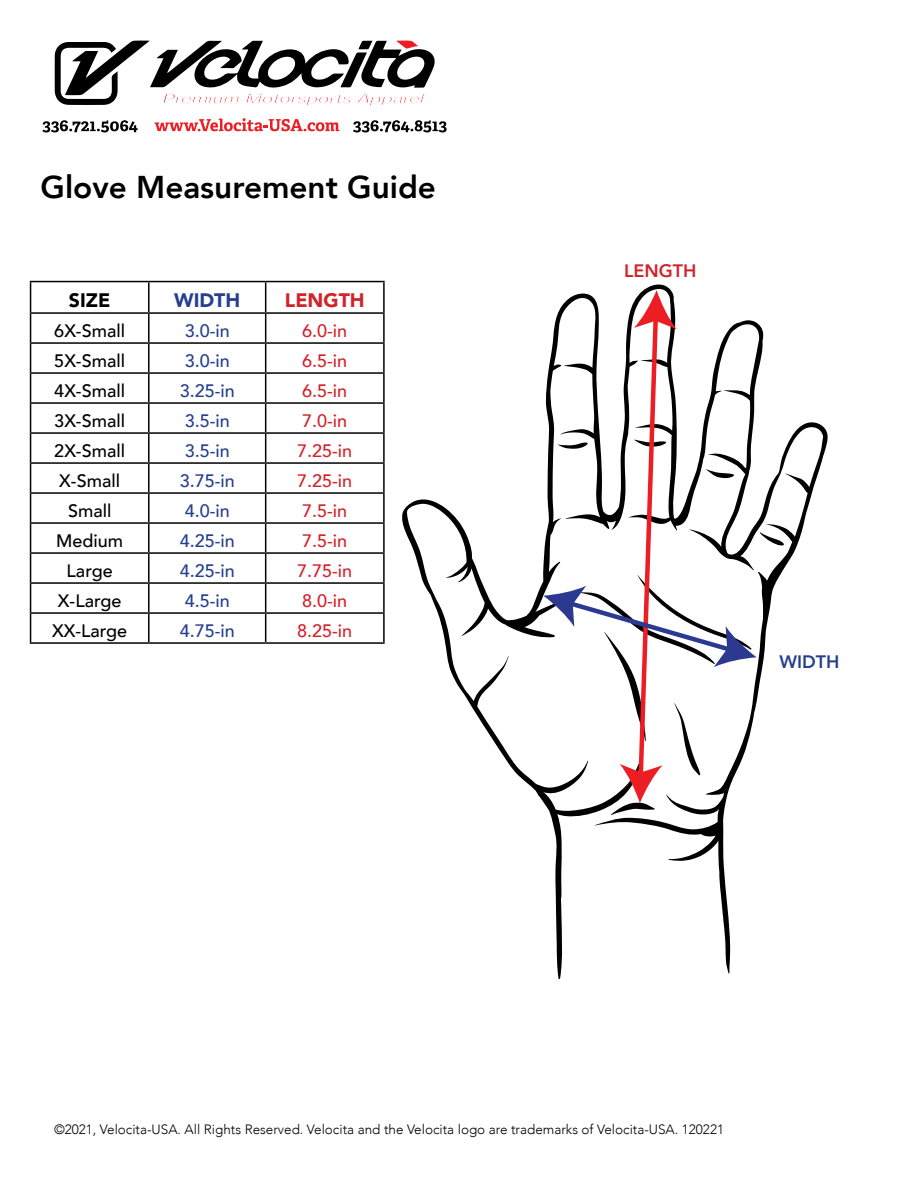
<style>
.page{position:relative;width:918px;height:1188px;background:#fff}
.page>*{position:absolute;margin:0;border:0;box-sizing:border-box;transform-origin:0 0}
.t1{font:800 31.5px "Avenir";color:#000}
.t2{font:900 19.5px "Avenir";color:#d2232a}
.t3{font:900 19.5px "Avenir";color:#25408f}
.t4{font:900 19.5px "Avenir";color:#000}
.t5{font:500 18px "Avenir";color:#000}
.t6{font:500 18px "Avenir";color:#25408f}
.t7{font:500 18px "Avenir";color:#d2232a}
.t8{font:800 18px "Avenir";color:#d2232a}
.t9{font:800 18px "Avenir";color:#25408f}
.t10{font:300 13.5px "Avenir";color:#000}
</style>
<div class="page">
<svg style="left:402px;top:284px;width:426px;height:695px"></svg>
<svg style="left:543px;top:290px;width:241px;height:525px"></svg>
<svg style="left:55px;top:40px;width:380px;height:66px"></svg>
<svg style="left:42px;top:120px;width:96px;height:12px"></svg>
<svg style="left:155px;top:118px;width:184px;height:13px"></svg>
<svg style="left:353px;top:120px;width:94px;height:12px"></svg>
<hr style="left:30px;top:281px;width:119px;height:1px;background:#000">
<hr style="left:30px;top:282px;width:1px;height:30px;background:#000">
<hr style="left:149px;top:281px;width:117px;height:1px;background:#000">
<hr style="left:148px;top:282px;width:2px;height:30px;background:#000">
<hr style="left:266px;top:281px;width:119px;height:1px;background:#000">
<hr style="left:265px;top:282px;width:1px;height:30px;background:#000">
<hr style="left:383px;top:282px;width:2px;height:30px;background:#000">
<hr style="left:30px;top:312px;width:119px;height:2px;background:#000">
<hr style="left:149px;top:312px;width:117px;height:2px;background:#000">
<hr style="left:148px;top:314px;width:2px;height:28px;background:#000">
<hr style="left:266px;top:312px;width:119px;height:2px;background:#000">
<hr style="left:383px;top:314px;width:2px;height:28px;background:#000">
<hr style="left:30px;top:342px;width:119px;height:2px;background:#000">
<hr style="left:149px;top:342px;width:117px;height:2px;background:#000">
<hr style="left:148px;top:344px;width:2px;height:28px;background:#000">
<hr style="left:266px;top:342px;width:119px;height:2px;background:#000">
<hr style="left:383px;top:344px;width:2px;height:28px;background:#000">
<hr style="left:30px;top:372px;width:119px;height:2px;background:#000">
<hr style="left:149px;top:372px;width:117px;height:2px;background:#000">
<hr style="left:148px;top:374px;width:2px;height:28px;background:#000">
<hr style="left:266px;top:372px;width:119px;height:2px;background:#000">
<hr style="left:383px;top:374px;width:2px;height:28px;background:#000">
<hr style="left:30px;top:402px;width:119px;height:2px;background:#000">
<hr style="left:149px;top:402px;width:117px;height:2px;background:#000">
<hr style="left:148px;top:404px;width:2px;height:28px;background:#000">
<hr style="left:266px;top:402px;width:119px;height:2px;background:#000">
<hr style="left:383px;top:404px;width:2px;height:28px;background:#000">
<hr style="left:30px;top:432px;width:119px;height:2px;background:#000">
<hr style="left:149px;top:432px;width:117px;height:2px;background:#000">
<hr style="left:148px;top:434px;width:2px;height:28px;background:#000">
<hr style="left:266px;top:432px;width:119px;height:2px;background:#000">
<hr style="left:383px;top:434px;width:2px;height:28px;background:#000">
<hr style="left:30px;top:462px;width:119px;height:2px;background:#000">
<hr style="left:149px;top:462px;width:117px;height:2px;background:#000">
<hr style="left:148px;top:464px;width:2px;height:28px;background:#000">
<hr style="left:266px;top:462px;width:119px;height:2px;background:#000">
<hr style="left:383px;top:464px;width:2px;height:28px;background:#000">
<hr style="left:30px;top:492px;width:119px;height:2px;background:#000">
<hr style="left:149px;top:492px;width:117px;height:2px;background:#000">
<hr style="left:148px;top:494px;width:2px;height:28px;background:#000">
<hr style="left:266px;top:492px;width:119px;height:2px;background:#000">
<hr style="left:383px;top:494px;width:2px;height:28px;background:#000">
<hr style="left:30px;top:522px;width:119px;height:2px;background:#000">
<hr style="left:149px;top:522px;width:117px;height:2px;background:#000">
<hr style="left:148px;top:524px;width:2px;height:28px;background:#000">
<hr style="left:266px;top:522px;width:119px;height:2px;background:#000">
<hr style="left:383px;top:524px;width:2px;height:28px;background:#000">
<hr style="left:30px;top:552px;width:119px;height:2px;background:#000">
<hr style="left:149px;top:552px;width:117px;height:2px;background:#000">
<hr style="left:148px;top:554px;width:2px;height:28px;background:#000">
<hr style="left:266px;top:552px;width:119px;height:2px;background:#000">
<hr style="left:383px;top:554px;width:2px;height:28px;background:#000">
<hr style="left:30px;top:582px;width:119px;height:2px;background:#000">
<hr style="left:149px;top:582px;width:117px;height:2px;background:#000">
<hr style="left:148px;top:584px;width:2px;height:28px;background:#000">
<hr style="left:266px;top:582px;width:119px;height:2px;background:#000">
<hr style="left:383px;top:584px;width:2px;height:28px;background:#000">
<hr style="left:30px;top:612px;width:119px;height:2px;background:#000">
<svg style="left:30px;top:314px;width:1px;height:328px"></svg>
<hr style="left:149px;top:612px;width:117px;height:2px;background:#000">
<hr style="left:148px;top:614px;width:2px;height:28px;background:#000">
<hr style="left:266px;top:612px;width:119px;height:2px;background:#000">
<svg style="left:265px;top:314px;width:1px;height:328px"></svg>
<hr style="left:383px;top:614px;width:2px;height:28px;background:#000">
<hr style="left:30px;top:642px;width:119px;height:2px;background:#000">
<hr style="left:149px;top:642px;width:117px;height:2px;background:#000">
<hr style="left:266px;top:642px;width:119px;height:2px;background:#000">
<h1 class="t1" style="left:40px;top:162px;width:397px">Glove Measurement Guide</h1>
<h2 class="t4" style="left:69px;top:284px;width:43px">SIZE</h2>
<h2 class="t3" style="left:174px;top:284px;width:68px">WIDTH</h2>
<h2 class="t2" style="left:285px;top:284px;width:81px">LENGTH</h2>
<h3 class="t5" style="left:54px;top:315px;width:72px">6X-Small</h3>
<h3 class="t6" style="left:185px;top:315px;width:47px">3.0-in</h3>
<h3 class="t7" style="left:302px;top:315px;width:47px">6.0-in</h3>
<h3 class="t5" style="left:54px;top:345px;width:72px">5X-Small</h3>
<h3 class="t6" style="left:185px;top:345px;width:47px">3.0-in</h3>
<h3 class="t7" style="left:302px;top:345px;width:47px">6.5-in</h3>
<h3 class="t5" style="left:54px;top:375px;width:72px">4X-Small</h3>
<h3 class="t6" style="left:180px;top:375px;width:57px">3.25-in</h3>
<h3 class="t7" style="left:302px;top:375px;width:47px">6.5-in</h3>
<h3 class="t5" style="left:54px;top:405px;width:72px">3X-Small</h3>
<h3 class="t6" style="left:185px;top:405px;width:47px">3.5-in</h3>
<h3 class="t7" style="left:302px;top:405px;width:47px">7.0-in</h3>
<h3 class="t5" style="left:54px;top:435px;width:72px">2X-Small</h3>
<h3 class="t6" style="left:185px;top:435px;width:47px">3.5-in</h3>
<h3 class="t7" style="left:297px;top:435px;width:57px">7.25-in</h3>
<h3 class="t5" style="left:59px;top:465px;width:62px">X-Small</h3>
<h3 class="t6" style="left:180px;top:465px;width:57px">3.75-in</h3>
<h3 class="t7" style="left:297px;top:465px;width:57px">7.25-in</h3>
<h3 class="t5" style="left:68px;top:495px;width:45px">Small</h3>
<h3 class="t6" style="left:185px;top:495px;width:47px">4.0-in</h3>
<h3 class="t7" style="left:302px;top:495px;width:47px">7.5-in</h3>
<h3 class="t5" style="left:56px;top:525px;width:68px">Medium</h3>
<h3 class="t6" style="left:180px;top:525px;width:57px">4.25-in</h3>
<h3 class="t7" style="left:302px;top:525px;width:47px">7.5-in</h3>
<h3 class="t5" style="left:67px;top:555px;width:48px">Large</h3>
<h3 class="t6" style="left:180px;top:555px;width:57px">4.25-in</h3>
<h3 class="t7" style="left:297px;top:555px;width:57px">7.75-in</h3>
<h3 class="t5" style="left:58px;top:585px;width:65px">X-Large</h3>
<h3 class="t6" style="left:185px;top:585px;width:47px">4.5-in</h3>
<h3 class="t7" style="left:302px;top:585px;width:47px">8.0-in</h3>
<h3 class="t5" style="left:52px;top:615px;width:77px">XX-Large</h3>
<h3 class="t6" style="left:180px;top:615px;width:57px">4.75-in</h3>
<h3 class="t7" style="left:297px;top:615px;width:57px">8.25-in</h3>
<h3 class="t8" style="left:624px;top:257px;width:74px">LENGTH</h3>
<h3 class="t9" style="left:779px;top:648px;width:61px">WIDTH</h3>
<p class="t10" style="left:54px;top:1121px;width:672px">©2021, Velocita-USA. All Rights Reserved. Velocita and the Velocita logo are trademarks of Velocita-USA. 120221</p>
</div>
